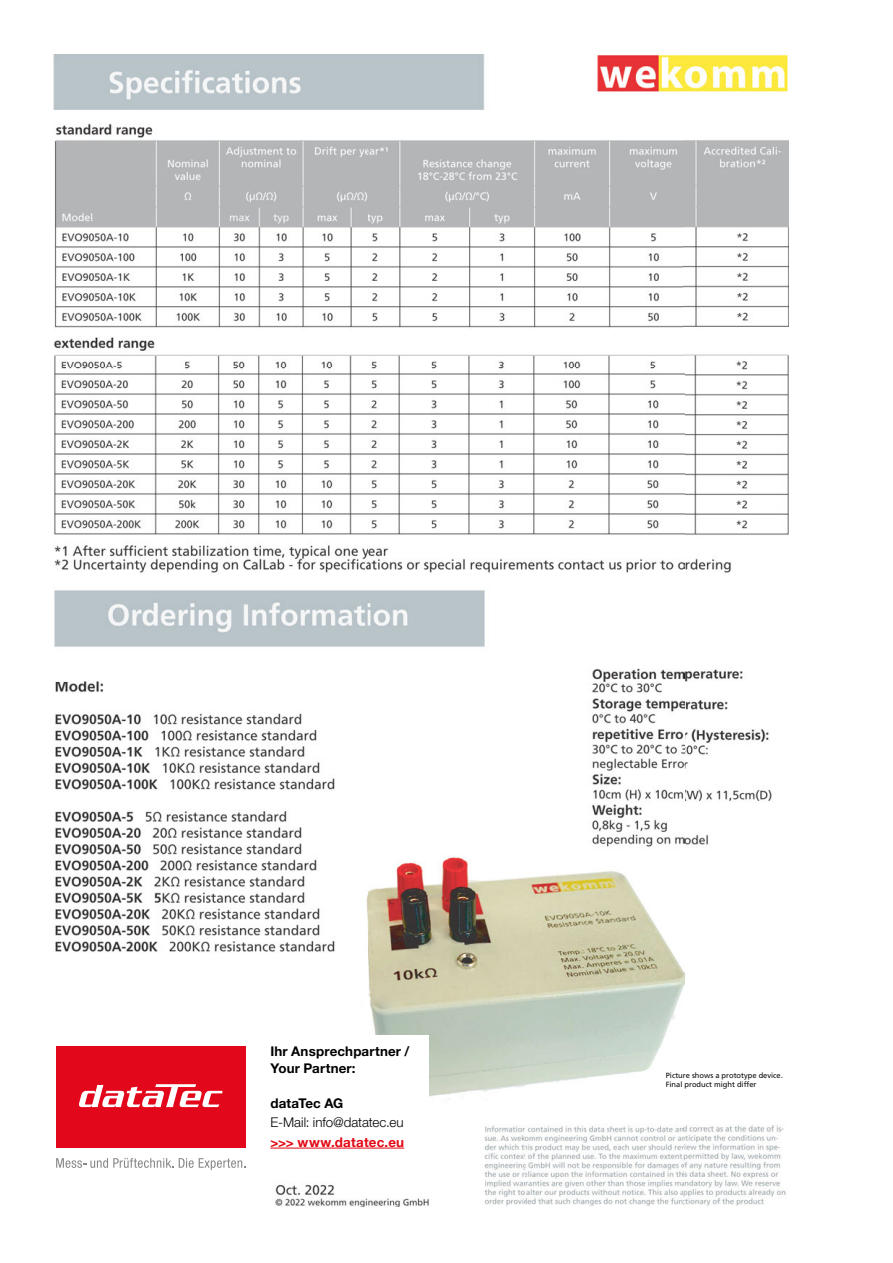
<style>
.page{position:relative;width:893px;height:1263px;background:#fff}
.page>*{position:absolute;margin:0;border:0;box-sizing:border-box;transform-origin:0 0}
.t1{font:700 13.35px/16.6px "Helvetica Neue LT Pro";letter-spacing:.01em;color:#000}
.t2{font:300 13.35px "Helvetica Neue LT Pro";color:#000}
.t3{font:700 13.35px "Helvetica Neue LT Pro";letter-spacing:.015em;color:#e30613}
.t4{font:7.5px/9px "Frutiger LT Std";color:#080a0a}
</style>
<div class="page">
<img style="left:54px;top:54px;width:734px;height:1153px">
<div style="left:47px;top:1036px;width:382px;height:144px;background:#fff"></div>
<hr style="left:270px;top:1148px;width:134px;height:1px;background:#e30613">
<div style="left:56px;top:1046px;width:189px;height:102px;background:#e2071b"></div>
<svg style="left:56px;top:1158px;width:189px;height:12px"></svg>
<svg style="left:79px;top:1084px;width:143px;height:23px"></svg>
<div style="left:46px;top:1181px;width:177px;height:31px;background:#fff"></div>
<h1 class="t1" style="left:270px;top:1043px;width:141px">Ihr Ansprechpartner /<br>Your Partner:</h1>
<h1 class="t1" style="left:270px;top:1094px;width:74px">dataTec AG</h1>
<h1 class="t2" style="left:270px;top:1114px;width:135px">E-Mail: info@datatec.eu</h1>
<h1 class="t3" style="left:270px;top:1134px;width:135px">&gt;&gt;&gt; www.datatec.eu</h1>
<p class="t4" style="left:666px;top:1071px;width:119px">Picture shows a prototype device.<br>Final product might differ</p>
</div>
